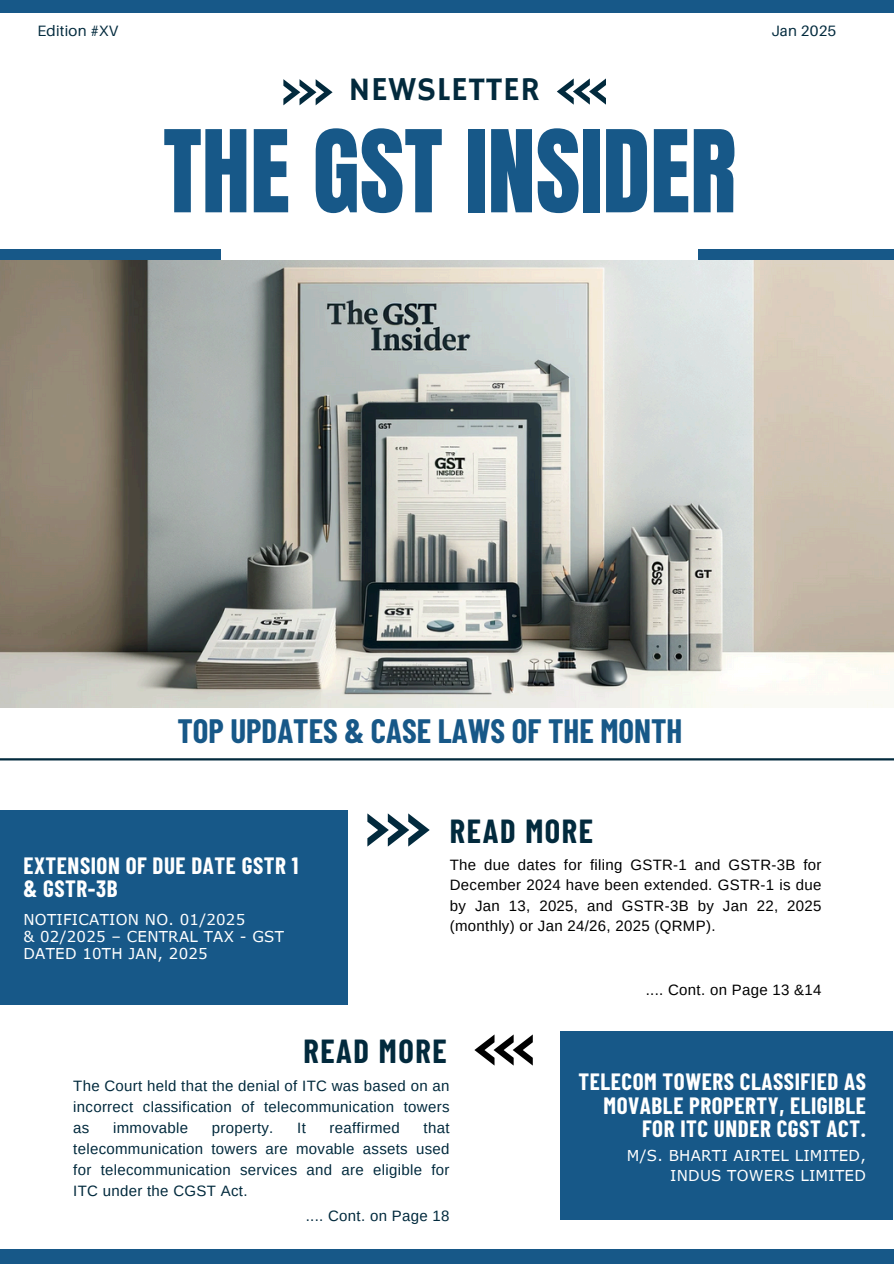
<style>
.page{position:relative;width:894px;height:1264px;background:#fff}
.page>*{position:absolute;margin:0;border:0;box-sizing:border-box;transform-origin:0 0}
.t1{font:96.9px "Anton";color:#175888}
.t2{font:33.3px "Hammersmith One";letter-spacing:.02em;color:#022a3d}
.t3{font:700 33px "Barlow Condensed";color:#175888}
.t4{font:700 32.55px "Barlow Condensed";letter-spacing:.05em;color:#022a3d}
.t5{font:700 23.1px/23.7px "Barlow Condensed";letter-spacing:.025em;color:#fff}
.t6{font:15px/21px "Arimo";letter-spacing:.02em;color:#022a3d;text-align:justify}
.t7{font:15px/20.2px "Arimo";letter-spacing:.02em;color:#000;text-align:justify}
.t8{font:15px/16.8px "Verdana Pro";letter-spacing:.02em;color:#fff;text-align:right}
.t9{font:15px "Aileron";letter-spacing:.015em;color:#022a3d}
</style>
<div class="page">
<div style="left:0;top:249px;width:220px;height:23px;background:#175888"></div>
<div style="left:698px;top:249px;width:195px;height:23px;background:#175888"></div>
<svg style="left:283px;top:79px;width:49px;height:26px"></svg>
<svg style="left:557px;top:78px;width:48px;height:26px"></svg>
<div style="left:0;top:0;width:893px;height:12px;background:#175888"></div>
<div style="left:0;top:1249px;width:893px;height:14px;background:#175888"></div>
<hr style="left:0;top:758px;width:893px;height:2px;background:#022a3d">
<img style="left:0;top:261px;width:893px;height:446px">
<div style="left:0;top:810px;width:347px;height:195px;background:#175888"></div>
<div style="left:560px;top:1030px;width:333px;height:189px;background:#175888"></div>
<svg style="left:367px;top:813px;width:62px;height:33px"></svg>
<svg style="left:474px;top:1034px;width:58px;height:31px"></svg>
<p class="t9" style="left:37px;top:21px;width:82px">Edition #XV</p>
<p class="t9" style="left:771px;top:21px;width:66px">Jan 2025</p>
<p class="t2" style="left:348px;top:70px;width:193px">NEWSLETTER</p>
<p class="t1" style="left:163px;top:102px;width:574px">THE GST INSIDER</p>
<h3 class="t3" style="left:177px;top:710px;width:506px">TOP UPDATES &amp; CASE LAWS OF THE MONTH</h3>
<h4 class="t5" style="left:23px;top:852px;width:276px">EXTENSION OF DUE DATE GSTR 1 &amp; GSTR-3B</h4>
<p class="t8" style="left:23px;top:910px;width:262px;text-align:left">NOTIFICATION NO. 01/2025<br>&amp; 02/2025 – CENTRAL TAX - GST<br>DATED 10TH JAN, 2025</p>
<h1 class="t4" style="left:449px;top:810px;width:145px">READ MORE</h1>
<p class="t7" style="left:449px;top:854px;width:373px">The due dates for filing GSTR-1 and GSTR-3B for December 2024 have been extended. GSTR-1 is due by Jan 13, 2025, and GSTR-3B by Jan 22, 2025 (monthly) or Jan 24/26, 2025 (QRMP).</p>
<h2 class="t7" style="left:645px;top:979px;width:177px">.... Cont. on Page 13 &amp;14</h2>
<p class="t4" style="left:303px;top:1030px;width:145px">READ MORE</p>
<h5 class="t6" style="left:73px;top:1075px;width:377px">The Court held that the denial of ITC was based on an incorrect classification of telecommunication towers as</h5>
<h5 class="t6" style="left:73px;top:1117px;width:377px;text-indent:350px">that telecommunication towers are movable assets used for telecommunication services and are eligible for ITC under the CGST Act.</h5>
<p class="t6" style="left:306px;top:1205px;width:145px">.... Cont. on Page 18</p>
<h5 class="t6" style="left:113px;top:1117px;width:76px">immovable</h5>
<h5 class="t6" style="left:212px;top:1117px;width:63px">property.</h5>
<h5 class="t6" style="left:297px;top:1117px;width:10px">It</h5>
<h5 class="t6" style="left:329px;top:1117px;width:72px">reaffirmed</h5>
<p class="t5" style="left:578px;top:1068px;width:289px;text-align:right">TELECOM TOWERS CLASSIFIED AS<br>MOVABLE PROPERTY, ELIGIBLE<br>FOR ITC UNDER CGST ACT.</p>
<h2 class="t8" style="left:626px;top:1145px;width:240px;line-height:20.2px">M/S. BHARTI AIRTEL LIMITED,<br>INDUS TOWERS LIMITED</h2>
</div>
